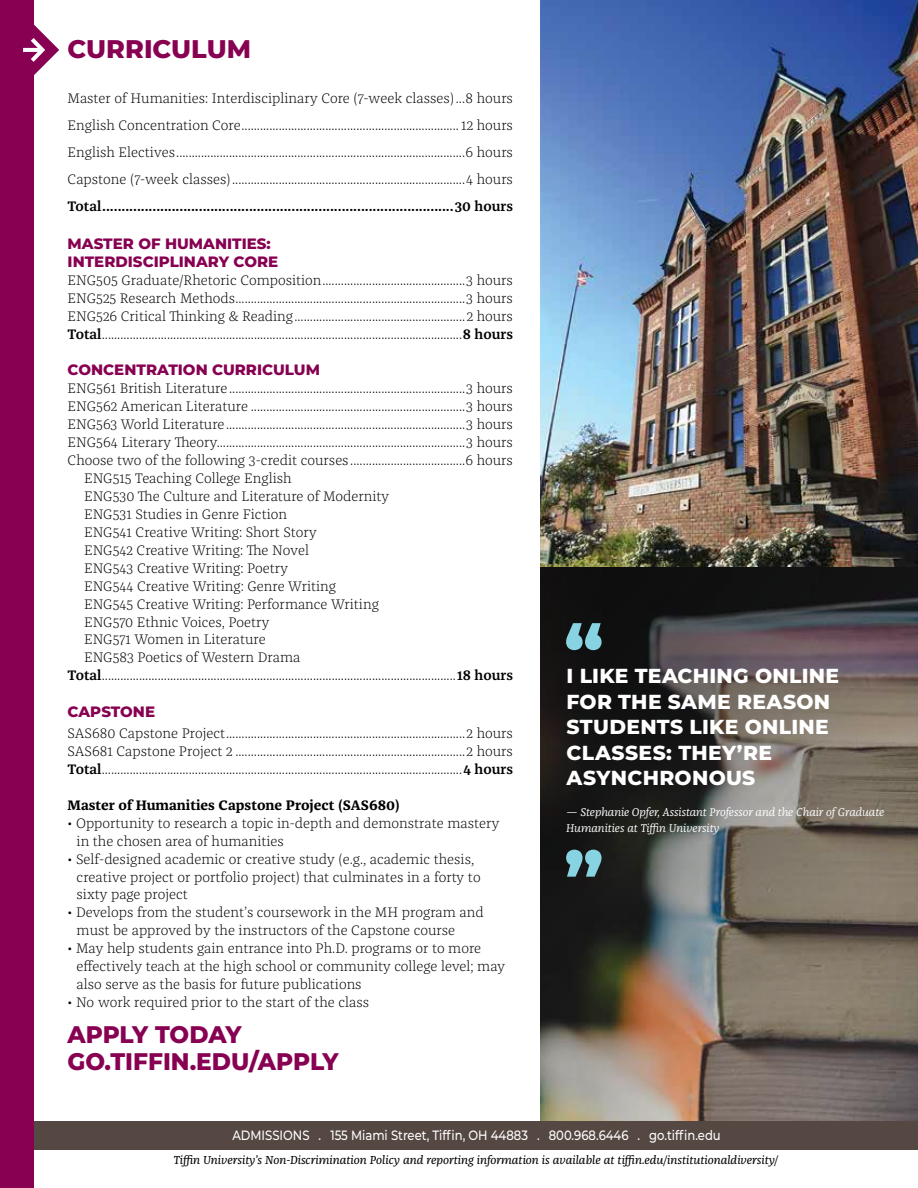
<style>
.page{position:relative;width:918px;height:1188px;background:#fff}
.page>*{position:absolute;margin:0;border:0;box-sizing:border-box;transform-origin:0 0}
.t1{font:800 25.5px "Montserrat";color:#870051}
.t2{font:800 24px/27px "Montserrat";color:#870051}
.t3{font:800 20.25px/25.5px "Montserrat";letter-spacing:.015em;color:#fff}
.t4{font:800 15px/18px "Montserrat";color:#870051}
.t5{font:300 14.25px/18px "Franziska OT";color:#000}
.t6{font:600 14.25px "Franziska OT";color:#000}
.t7{font:700 14.25px "Franziska OT";color:#000}
.t8{font:500 13.5px "Montserrat";color:#fff;scale:.86 1}
.t9{font:italic 12px "Franziska OT";color:#000}
.t10{font:italic 11.7px/15.6px "Franziska OT";letter-spacing:-.005em;color:#fff}
.s1{font-weight:600}
</style>
<div class="page">
<img style="left:540px;top:567px;width:378px;height:554px">
<svg style="left:566px;top:623px;width:36px;height:27px"></svg>
<svg style="left:566px;top:850px;width:36px;height:27px"></svg>
<img style="left:540px;top:0;width:378px;height:567px">
<div style="left:10px;top:1121px;width:908px;height:29px;background:#554742"></div>
<div style="left:0;top:0;width:34px;height:1188px;background:#870051"></div>
<svg style="left:23px;top:24px;width:36px;height:51px"></svg>
<svg style="left:23px;top:48px;width:19px;height:4px"></svg>
<h1 class="t1" style="left:68px;top:30px;width:185px">CURRICULUM</h1>
<p class="t5" style="left:68px;top:85px;width:447px;line-height:27px;text-align:justify">Master of Humanities: Interdisciplinary Core (7-week classes)...8 hours English Concentration Core...................................................................... 12 hours English Electives.............................................................................................6 hours Capstone (7-week classes)...........................................................................4 hours</p>
<p class="t6" style="left:68px;top:198px;width:447px">Total...........................................................................................30 hours</p>
<p class="t4" style="left:68px;top:233px;width:212px">MASTER OF HUMANITIES:<br>INTERDISCIPLINARY CORE</p>
<p class="t5" style="left:68px;top:271px;width:447px;text-align:justify">ENG505 Graduate/Rhetoric Composition..............................................3 hours ENG525 Research Methods..........................................................................3 hours ENG526 Critical Thinking &amp; Reading.......................................................2 hours <span class="s1">Total</span>....................................................................................................................<span class="s1">8 hours</span></p>
<p class="t4" style="left:68px;top:359px;width:254px">CONCENTRATION CURRICULUM</p>
<p class="t5" style="left:68px;top:379px;width:447px">ENG561 British Literature............................................................................3 hours</p>
<p class="t5" style="left:68px;top:397px;width:447px">ENG562 American Literature .....................................................................3 hours</p>
<p class="t5" style="left:68px;top:415px;width:447px">ENG563 World Literature.............................................................................3 hours</p>
<p class="t5" style="left:68px;top:433px;width:447px">ENG564 Literary Theory................................................................................3 hours</p>
<p class="t5" style="left:68px;top:451px;width:447px">Choose two of the following 3-credit courses.....................................6 hours</p>
<p class="t5" style="left:84px;top:469px;width:209px">ENG515 Teaching College English</p>
<p class="t5" style="left:84px;top:487px;width:307px">ENG530 The Culture and Literature of Modernity</p>
<p class="t5" style="left:84px;top:505px;width:205px">ENG531 Studies in Genre Fiction</p>
<p class="t5" style="left:84px;top:523px;width:234px">ENG541 Creative Writing: Short Story</p>
<p class="t5" style="left:84px;top:541px;width:226px">ENG542 Creative Writing: The Novel</p>
<p class="t5" style="left:84px;top:559px;width:206px">ENG543 Creative Writing: Poetry</p>
<p class="t5" style="left:84px;top:577px;width:254px">ENG544 Creative Writing: Genre Writing</p>
<p class="t5" style="left:84px;top:595px;width:296px">ENG545 Creative Writing: Performance Writing</p>
<p class="t5" style="left:84px;top:613px;width:187px">ENG570 Ethnic Voices, Poetry</p>
<p class="t5" style="left:84px;top:631px;width:183px">ENG571 Women in Literature</p>
<p class="t5" style="left:84px;top:649px;width:218px">ENG583 Poetics of Western Drama</p>
<p class="t5" style="left:68px;top:667px;width:447px"><span class="s1">Total</span>..................................................................................................................<span class="s1">18 hours</span></p>
<p class="t4" style="left:68px;top:701px;width:89px">CAPSTONE</p>
<p class="t5" style="left:68px;top:724px;width:447px;text-align:justify">SAS680 Capstone Project.............................................................................2 hours SAS681 Capstone Project 2 ..........................................................................2 hours <span class="s1">Total</span>....................................................................................................................<span class="s1">4 hours</span></p>
<p class="t7" style="left:68px;top:796px;width:334px">Master of Humanities Capstone Project (SAS680)</p>
<p class="t5" style="left:77px;top:814px;width:424px;text-indent:-9px">• Opportunity to research a topic in-depth and demonstrate mastery in the chosen area of humanities</p>
<p class="t5" style="left:77px;top:850px;width:406px;text-indent:-9px">• Self-designed academic or creative study (e.g., academic thesis, creative project or portfolio project) that culminates in a forty to sixty page project</p>
<p class="t5" style="left:77px;top:904px;width:409px;text-indent:-9px">• Develops from the student’s coursework in the MH program and must be approved by the instructors of the Capstone course</p>
<p class="t5" style="left:77px;top:940px;width:430px;text-indent:-9px">• May help students gain entrance into Ph.D. programs or to more effectively teach at the high school or community college level; may also serve as the basis for future publications</p>
<p class="t5" style="left:68px;top:994px;width:303px">• No work required prior to the start of the class</p>
<h2 class="t2" style="left:68px;top:1019px;width:273px">APPLY TODAY<br>GO.TIFFIN.EDU/APPLY</h2>
<h3 class="t3" style="left:567px;top:662px;width:274px">I LIKE TEACHING ONLINE<br>FOR THE SAME REASON<br>STUDENTS LIKE ONLINE<br>CLASSES: THEY’RE<br>ASYNCHRONOUS</h3>
<p class="t10" style="left:566px;top:804px;width:320px">— Stephanie Opfer, Assistant Professor and the Chair of Graduate<br>Humanities at Tiffin University</p>
<p class="t8" style="left:232px;top:1126px;width:569px">ADMISSIONS . 155 Miami Street, Tiffin, OH 44883 . 800.968.6446 . go.tiffin.edu</p>
<p class="t9" style="left:173px;top:1153px;width:606px">Tiffin University’s Non-Discrimination Policy and reporting information is available at tiffin.edu/institutionaldiversity/</p>
</div>
